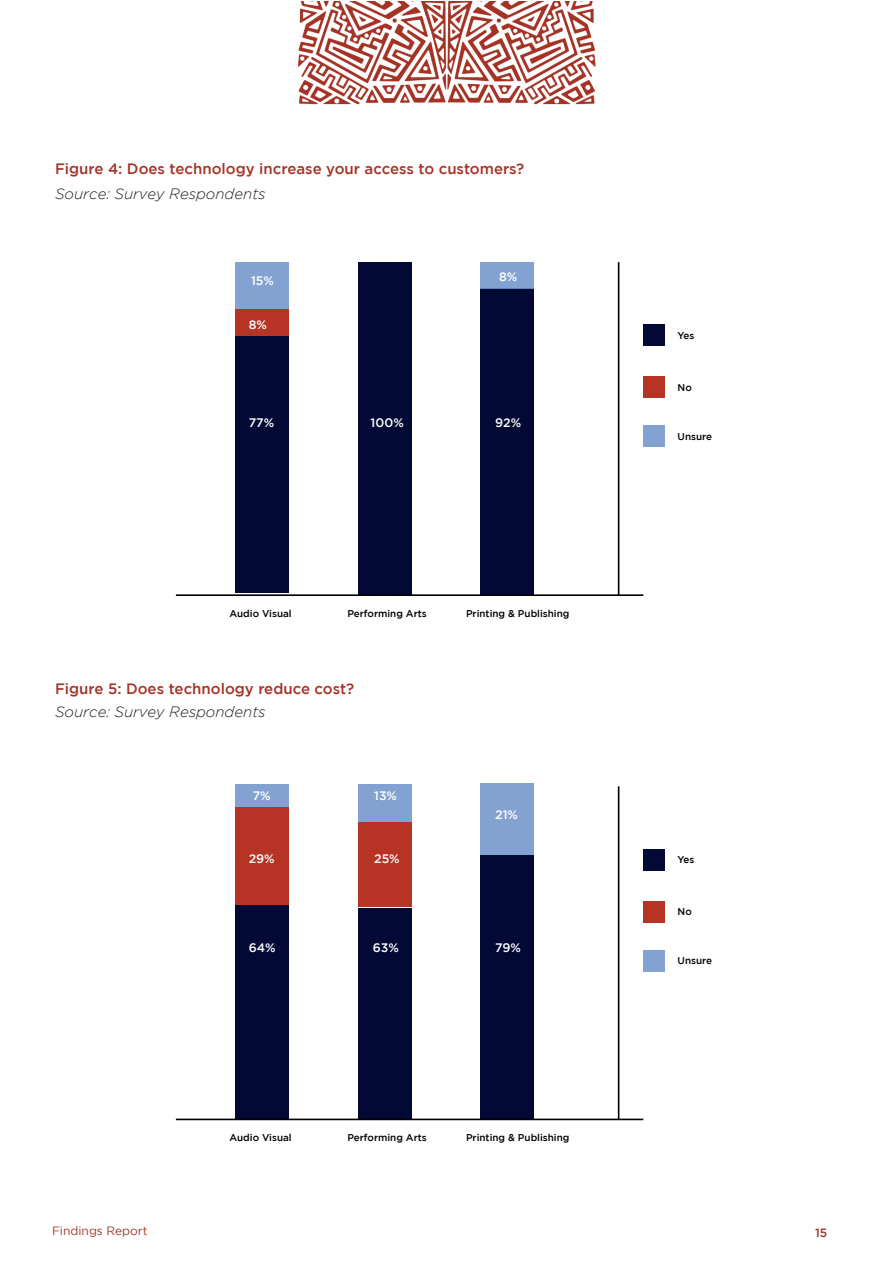
<style>
.page{position:relative;width:893px;height:1263px;background:#fff}
.page>*{position:absolute;margin:0;border:0;box-sizing:border-box;transform-origin:0 0}
.t1{font:500 15px "Gotham";color:#a53326}
.t2{font:italic 300 15px "Gotham";color:#231f20}
.t3{font:500 12.3px "Gotham";color:#fff}
.t4{font:12px "Gotham";color:#a53326}
.t5{font:500 12px "Gotham";color:#a53326}
.t6{font:500 9.9px "Gotham";color:#000}
</style>
<div class="page">
<img style="left:298px;top:1px;width:298px;height:103px">
<div style="left:358px;top:262px;width:54px;height:333px;background:#020935"></div>
<div style="left:480px;top:288px;width:54px;height:307px;background:#020935"></div>
<div style="left:480px;top:262px;width:54px;height:27px;background:#83a1d1"></div>
<div style="left:235px;top:262px;width:54px;height:50px;background:#83a1d1"></div>
<div style="left:235px;top:309px;width:54px;height:27px;background:#b63326"></div>
<div style="left:235px;top:336px;width:54px;height:257px;background:#020935"></div>
<hr style="left:176px;top:594px;width:467px;height:2px;background:#000">
<hr style="left:618px;top:262px;width:1px;height:333px;background:#000">
<div style="left:643px;top:324px;width:22px;height:22px;background:#020935"></div>
<div style="left:643px;top:376px;width:22px;height:22px;background:#b63326"></div>
<div style="left:643px;top:425px;width:22px;height:22px;background:#83a1d1"></div>
<div style="left:480px;top:855px;width:54px;height:264px;background:#020935"></div>
<div style="left:480px;top:784px;width:54px;height:71px;background:#83a1d1"></div>
<div style="left:235px;top:784px;width:54px;height:23px;background:#83a1d1"></div>
<div style="left:235px;top:808px;width:54px;height:97px;background:#b63326"></div>
<div style="left:235px;top:905px;width:54px;height:214px;background:#020935"></div>
<div style="left:358px;top:784px;width:53px;height:43px;background:#83a1d1"></div>
<div style="left:358px;top:823px;width:53px;height:84px;background:#b63326"></div>
<div style="left:358px;top:908px;width:53px;height:211px;background:#020935"></div>
<hr style="left:176px;top:1118px;width:467px;height:2px;background:#000">
<hr style="left:618px;top:786px;width:1px;height:333px;background:#000">
<div style="left:643px;top:848px;width:22px;height:22px;background:#020935"></div>
<div style="left:643px;top:901px;width:22px;height:22px;background:#b63326"></div>
<div style="left:643px;top:950px;width:22px;height:22px;background:#83a1d1"></div>
<p class="t1" style="left:55px;top:160px;width:471px">Figure 4: Does technology increase your access to customers?</p>
<p class="t2" style="left:55px;top:185px;width:212px">Source: Survey Respondents</p>
<p class="t3" style="left:251px;top:274px;width:24px">15%</p>
<p class="t3" style="left:499px;top:270px;width:20px">8%</p>
<p class="t3" style="left:249px;top:318px;width:20px">8%</p>
<p class="t3" style="left:249px;top:416px;width:27px">77%</p>
<p class="t3" style="left:371px;top:416px;width:35px">100%</p>
<p class="t3" style="left:495px;top:416px;width:27px">92%</p>
<p class="t6" style="left:229px;top:607px;width:64px">Audio Visual</p>
<p class="t6" style="left:347px;top:607px;width:81px">Performing Arts</p>
<p class="t6" style="left:466px;top:607px;width:105px">Printing &amp; Publishing</p>
<p class="t1" style="left:55px;top:680px;width:301px">Figure 5: Does technology reduce cost?</p>
<p class="t2" style="left:55px;top:703px;width:212px">Source: Survey Respondents</p>
<p class="t3" style="left:253px;top:788px;width:19px">7%</p>
<p class="t3" style="left:374px;top:788px;width:24px">13%</p>
<p class="t3" style="left:495px;top:808px;width:24px">21%</p>
<p class="t3" style="left:249px;top:851px;width:28px">29%</p>
<p class="t3" style="left:374px;top:851px;width:27px">25%</p>
<p class="t3" style="left:249px;top:940px;width:28px">64%</p>
<p class="t3" style="left:373px;top:940px;width:27px">63%</p>
<p class="t3" style="left:495px;top:940px;width:27px">79%</p>
<p class="t6" style="left:229px;top:1132px;width:64px">Audio Visual</p>
<p class="t6" style="left:347px;top:1132px;width:81px">Performing Arts</p>
<p class="t6" style="left:466px;top:1132px;width:105px">Printing &amp; Publishing</p>
<p class="t6" style="left:678px;top:329px;width:18px">Yes</p>
<p class="t6" style="left:678px;top:382px;width:16px">No</p>
<p class="t6" style="left:678px;top:431px;width:36px">Unsure</p>
<p class="t6" style="left:678px;top:854px;width:18px">Yes</p>
<p class="t6" style="left:678px;top:906px;width:16px">No</p>
<p class="t6" style="left:678px;top:955px;width:36px">Unsure</p>
<p class="t4" style="left:52px;top:1224px;width:97px">Findings Report</p>
<p class="t5" style="left:815px;top:1225px;width:14px">15</p>
</div>
